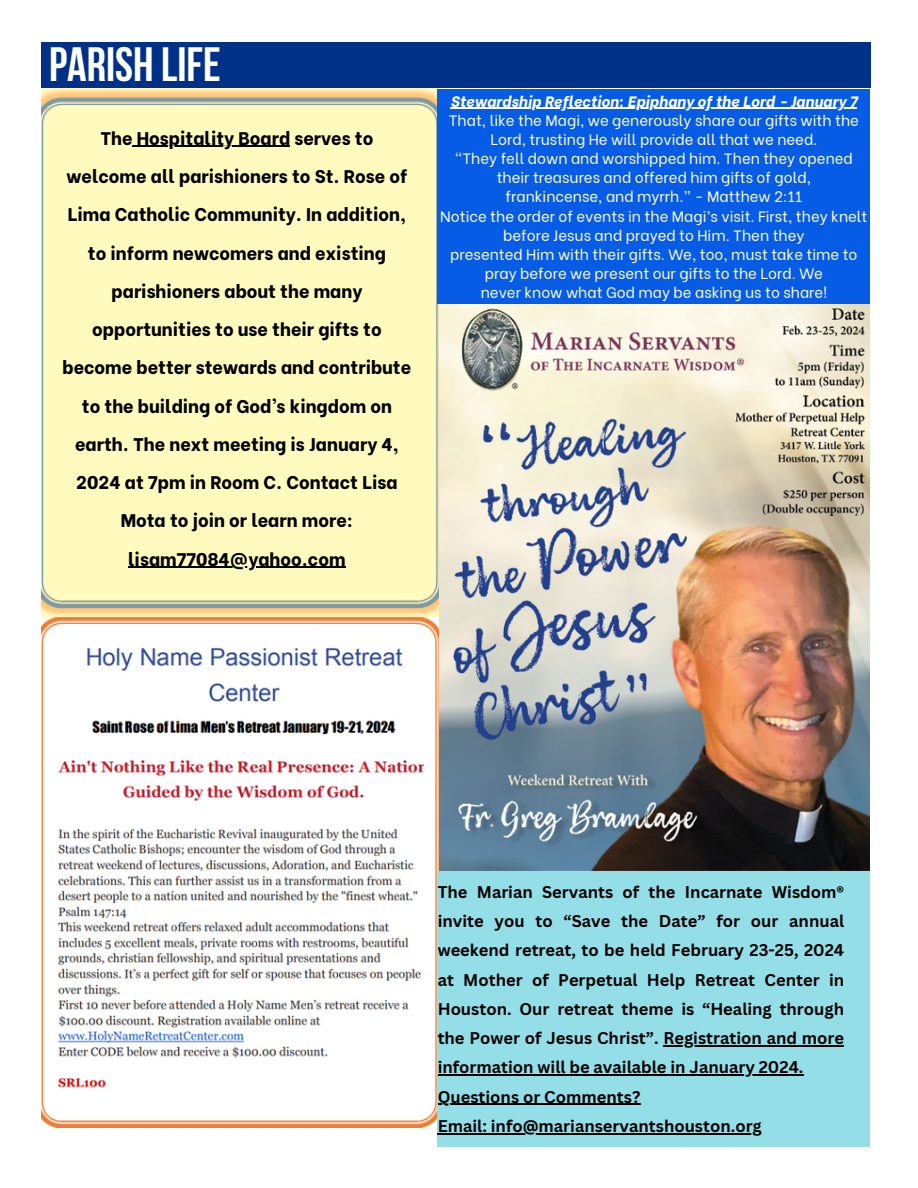
<style>
.page{position:relative;width:918px;height:1188px;background:#fff}
.page>*{position:absolute;margin:0;border:0;box-sizing:border-box;transform-origin:0 0}
.t1{font:700 48px "Bebas Neue";color:#fff}
.t2{font:800 18.3px/38.2px "Be Vietnam";color:#000;text-align:center}
.t3{font:700 16.5px/29.2px "Canva Sans";color:#000;text-align:justify}
.t4{font:15px/19.2px "Be Vietnam";color:#fff;text-align:center}
.t5{font:italic 800 15px "Be Vietnam";color:#fff}
</style>
<div class="page">
<div style="left:41px;top:43px;width:829px;height:45px;background:#003087"></div>
<img style="left:438px;top:304px;width:432px;height:568px">
<img style="left:41px;top:89px;width:397px;height:1038px">
<img style="left:57px;top:637px;width:366px;height:452px">
<div style="left:438px;top:872px;width:432px;height:275px;background:#94dee8"></div>
<div style="left:438px;top:89px;width:432px;height:215px;background:#075ce6"></div>
<hr style="left:663px;top:1045px;width:181px;height:1px;background:#000">
<hr style="left:438px;top:1075px;width:365px;height:1px;background:#000">
<hr style="left:438px;top:1104px;width:202px;height:1px;background:#000">
<hr style="left:438px;top:1133px;width:324px;height:1px;background:#000">
<hr style="left:133px;top:146px;width:157px;height:1px;background:#000">
<hr style="left:128px;top:567px;width:218px;height:1px;background:#000">
<hr style="left:450px;top:108px;width:407px;height:1px;background:#fff">
<p class="t1" style="left:49px;top:45px;width:173px">PARISH LIFE</p>
<p class="t2" style="left:63px;top:117px;width:350px">The Hospitality Board serves to welcome all parishioners to St. Rose of Lima Catholic Community. In addition, to inform newcomers and existing parishioners about the many opportunities to use their gifts to become better stewards and contribute to the building of God’s kingdom on earth. The next meeting is January 4, 2024 at 7pm in Room C. Contact Lisa Mota to join or learn more: lisam77084@yahoo.com</p>
<p class="t5" style="left:450px;top:89px;width:408px">Stewardship Reflection: Epiphany of the Lord - January 7</p>
<p class="t4" style="left:449px;top:109px;width:412px">That, like the Magi, we generously share our gifts with the<br>Lord, trusting He will provide all that we need.</p>
<p class="t4" style="left:455px;top:148px;width:399px">“They fell down and worshipped him. Then they opened their treasures and offered him gifts of gold,</p>
<p class="t4" style="left:506px;top:186px;width:298px">frankincense, and myrrh.” - Matthew 2:11</p>
<p class="t4" style="left:440px;top:205px;width:429px">Notice the order of events in the Magi’s visit. First, they knelt before Jesus and prayed to Him. Then they</p>
<p class="t4" style="left:450px;top:243px;width:409px">presented Him with their gifts. We, too, must take time to pray before we present our gifts to the Lord. We</p>
<p class="t4" style="left:481px;top:281px;width:348px">never know what God may be asking us to share!</p>
<p class="t3" style="left:438px;top:877px;width:408px">The Marian Servants of the Incarnate Wisdom® invite you to “Save the Date” for our annual weekend retreat, to be held February 23-25, 2024 at Mother of Perpetual Help Retreat Center in Houston. Our retreat theme is “Healing through the Power of Jesus Christ”. Registration and more information will be available in January 2024.</p>
<p class="t3" style="left:438px;top:1082px;width:204px">Questions or Comments?</p>
<p class="t3" style="left:438px;top:1111px;width:326px">Email: info@marianservantshouston.org</p>
</div>
